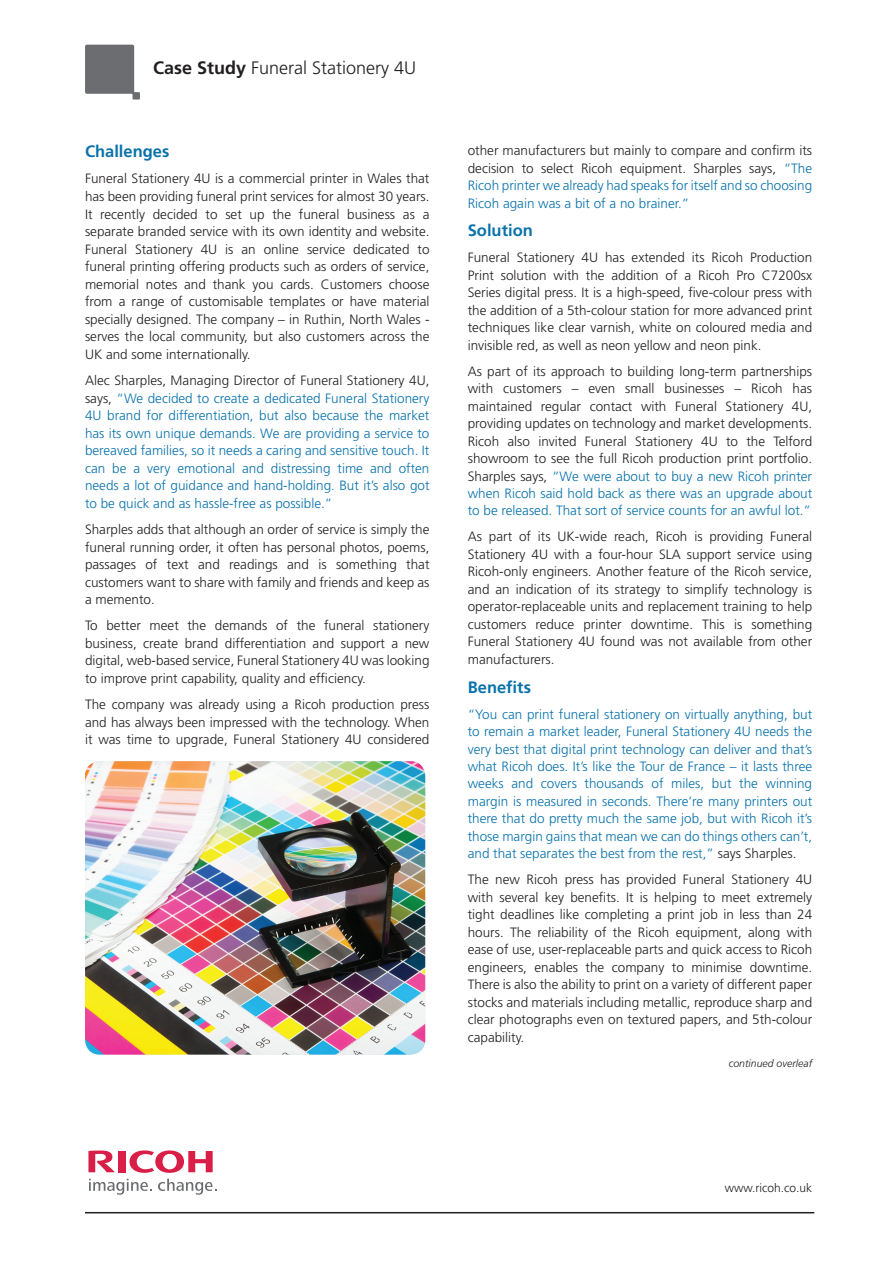
<style>
.page{position:relative;width:893px;height:1263px;background:#fff}
.page>*{position:absolute;margin:0;border:0;box-sizing:border-box;transform-origin:0 0}
.t1{font:300 18px "Frutiger";color:#231f20}
.t2{font:700 16.5px "Frutiger";color:#0972ab}
.t3{font:300 13.5px/17.5px "Frutiger";color:#231f20;text-align:justify}
.t4{font:300 13.5px/17.5px "Frutiger";color:#0972ab;text-align:justify}
.t5{font:300 12px "Frutiger";color:#231f20}
.t6{font:italic 300 10.5px "Frutiger";color:#231f20}
.s1{font-weight:700}
.s2{color:#231f20}
.s3{color:#0972ab}
</style>
<div class="page">
<svg style="left:85px;top:45px;width:55px;height:55px"></svg>
<img style="left:85px;top:761px;width:340px;height:293px">
<hr style="left:85px;top:1212px;width:729px;height:1px;background:#231f20">
<svg style="left:130px;top:1150px;width:83px;height:23px"></svg>
<div style="left:118px;top:1151px;width:7px;height:21px;background:#d91e47"></div>
<svg style="left:88px;top:1150px;width:27px;height:22px"></svg>
<svg style="left:89px;top:1179px;width:63px;height:16px"></svg>
<svg style="left:158px;top:1179px;width:58px;height:16px"></svg>
<h1 class="t1" style="left:153px;top:57px;width:265px"><span class="s1">Case Study</span> Funeral Stationery 4U</h1>
<p class="t2" style="left:85px;top:142px;width:86px">Challenges</p>
<p class="t3" style="left:85px;top:170px;width:346px">Funeral Stationery 4U is a commercial printer in Wales that has been providing funeral print services for almost 30 years.<br>It recently decided to set up the funeral business as a separate branded service with its own identity and website.<br>Funeral Stationery 4U is an online service dedicated to funeral printing offering products such as orders of service, memorial notes and thank you cards. Customers choose from a range of customisable templates or have material specially designed. The company – in Ruthin, North Wales - serves the local community, but also customers across the UK and some internationally.</p>
<p class="t4" style="left:85px;top:372px;width:346px"><span class="s2">Alec Sharples, Managing Director of Funeral Stationery 4U, says,</span> “We decided to create a dedicated Funeral Stationery 4U brand for differentiation, but also because the market has its own unique demands. We are providing a service to bereaved families, so it needs a caring and sensitive touch. It can be a very emotional and distressing time and often needs a lot of guidance and hand-holding. But it’s also got to be quick and as hassle-free as possible.”</p>
<p class="t3" style="left:85px;top:520px;width:346px">Sharples adds that although an order of service is simply the funeral running order, it often has personal photos, poems, passages of text and readings and is something that customers want to share with family and friends and keep as a memento.</p>
<p class="t3" style="left:85px;top:617px;width:346px">To better meet the demands of the funeral stationery business, create brand differentiation and support a new digital, web-based service, Funeral Stationery 4U was looking to improve print capability, quality and efficiency.</p>
<p class="t3" style="left:85px;top:695px;width:346px">The company was already using a Ricoh production press and has always been impressed with the technology. When it was time to upgrade, Funeral Stationery 4U considered</p>
<p class="t3" style="left:468px;top:142px;width:346px">other manufacturers but mainly to compare and confirm its decision to select Ricoh equipment. Sharples says, <span class="s3">“The Ricoh printer we already had speaks for itself and so choosing Ricoh again was a bit of a no brainer.”</span></p>
<p class="t2" style="left:468px;top:221px;width:67px">Solution</p>
<p class="t3" style="left:468px;top:249px;width:346px">Funeral Stationery 4U has extended its Ricoh Production Print solution with the addition of a Ricoh Pro C7200sx Series digital press. It is a high-speed, five-colour press with the addition of a 5th-colour station for more advanced print techniques like clear varnish, white on coloured media and invisible red, as well as neon yellow and neon pink.</p>
<p class="t3" style="left:468px;top:362px;width:346px">As part of its approach to building long-term partnerships with customers – even small businesses – Ricoh has maintained regular contact with Funeral Stationery 4U, providing updates on technology and market developments.<br>Ricoh also invited Funeral Stationery 4U to the Telford showroom to see the full Ricoh production print portfolio.<br>Sharples says, <span class="s3">“We were about to buy a new Ricoh printer when Ricoh said hold back as there was an upgrade about to be released. That sort of service counts for an awful lot.”</span></p>
<p class="t3" style="left:468px;top:528px;width:346px">As part of its UK-wide reach, Ricoh is providing Funeral Stationery 4U with a four-hour SLA support service using Ricoh-only engineers. Another feature of the Ricoh service, and an indication of its strategy to simplify technology is operator-replaceable units and replacement training to help customers reduce printer downtime. This is something Funeral Stationery 4U found was not available from other manufacturers.</p>
<p class="t2" style="left:468px;top:677px;width:65px">Benefits</p>
<p class="t4" style="left:468px;top:705px;width:346px">“You can print funeral stationery on virtually anything, but to remain a market leader, Funeral Stationery 4U needs the very best that digital print technology can deliver and that’s what Ricoh does. It’s like the Tour de France – it lasts three weeks and covers thousands of miles, but the winning margin is measured in seconds. There’re many printers out there that do pretty much the same job, but with Ricoh it’s those margin gains that mean we can do things others can’t, and that separates the best from the rest,” <span class="s2">says Sharples.</span></p>
<p class="t3" style="left:468px;top:871px;width:346px">The new Ricoh press has provided Funeral Stationery 4U with several key benefits. It is helping to meet extremely tight deadlines like completing a print job in less than 24 hours. The reliability of the Ricoh equipment, along with ease of use, user-replaceable parts and quick access to Ricoh engineers, enables the company to minimise downtime.<br>There is also the ability to print on a variety of different paper stocks and materials including metallic, reproduce sharp and clear photographs even on textured papers, and 5th-colour capability.</p>
<p class="t6" style="left:729px;top:1057px;width:85px">continued overleaf</p>
<p class="t5" style="left:725px;top:1181px;width:89px">www.ricoh.co.uk</p>
</div>
